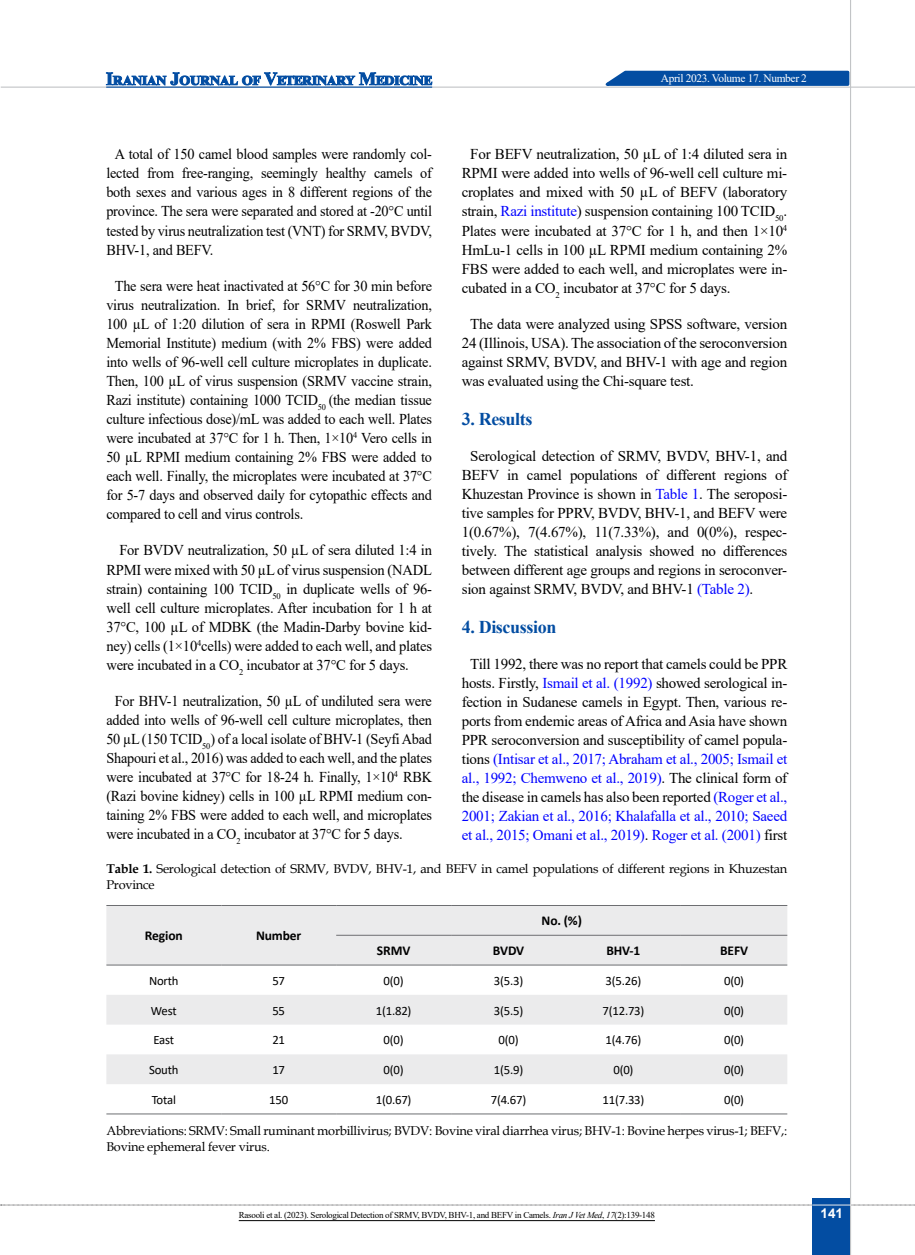
<style>
.page{position:relative;width:915px;height:1255px;background:#fff}
.page>*{position:absolute;margin:0;border:0;box-sizing:border-box;transform-origin:0 0}
.t1{font:700 18px "Times New Roman";letter-spacing:-.02em;color:#034da2}
.t2{font:15px/19px "Times New Roman";letter-spacing:-.015em;color:#000;text-align:justify}
.t3{font:15px/19px "Times New Roman";letter-spacing:-.015em;color:#000;text-align:justify;scale:.95 1}
.t4{font:700 13.5px "Calibri";letter-spacing:-.01em;color:#000}
.t5{font:700 13.5px "Arial";color:#fff}
.t6{font:12.75px/16.5px "Book Antiqua";letter-spacing:-.015em;color:#000}
.t7{font:12.75px "Calibri";letter-spacing:-.015em;color:#000}
.t8{font:11.4px "Times New Roman";letter-spacing:-.03em;color:#fff}
.t9{font:9px "Times New Roman";letter-spacing:-.03em;color:#000}
.s1{color:#00f}
.s2{font-weight:700}
.s3{font-style:italic}
</style>
<div class="page">
<svg style="left:1px;top:1204px;width:914px;height:1px"></svg>
<div style="left:812px;top:1198px;width:38px;height:56px;background:#034da2"></div>
<hr style="left:849px;top:0;width:1px;height:1254px;background:#c2c4c6">
<hr style="left:1px;top:87px;width:913px;height:1px;background:#c2c4c6">
<hr style="left:812px;top:1204px;width:38px;height:1px;background:#ebebec">
<svg style="left:597px;top:69px;width:253px;height:18px;background:#3772b4"></svg>
<svg style="left:106px;top:72px;width:326px;height:14px"></svg>
<hr style="left:106px;top:87px;width:326px;height:1px;background:#034da2">
<svg style="left:106px;top:906px;width:681px;height:178px;fill:#ebebec"></svg>
<hr style="left:106px;top:1113px;width:115px;height:1px;background:#6d6e71">
<hr style="left:221px;top:1113px;width:115px;height:1px;background:#6d6e71">
<hr style="left:336px;top:1113px;width:115px;height:1px;background:#6d6e71">
<hr style="left:451px;top:1113px;width:115px;height:1px;background:#6d6e71">
<hr style="left:566px;top:1113px;width:114px;height:1px;background:#6d6e71">
<hr style="left:680px;top:1113px;width:107px;height:1px;background:#6d6e71">
<hr style="left:106px;top:905px;width:115px;height:1px;background:#6d6e71">
<hr style="left:221px;top:905px;width:115px;height:1px;background:#6d6e71">
<hr style="left:336px;top:905px;width:115px;height:1px;background:#6d6e71">
<hr style="left:451px;top:905px;width:115px;height:1px;background:#6d6e71">
<hr style="left:566px;top:905px;width:114px;height:1px;background:#6d6e71">
<hr style="left:680px;top:905px;width:107px;height:1px;background:#6d6e71">
<hr style="left:336px;top:934px;width:115px;height:1px;background:#6d6e71">
<hr style="left:451px;top:934px;width:115px;height:1px;background:#6d6e71">
<hr style="left:566px;top:934px;width:114px;height:1px;background:#6d6e71">
<hr style="left:680px;top:934px;width:107px;height:1px;background:#6d6e71">
<hr style="left:106px;top:964px;width:115px;height:1px;background:#6d6e71">
<hr style="left:221px;top:964px;width:115px;height:1px;background:#6d6e71">
<hr style="left:336px;top:964px;width:115px;height:1px;background:#6d6e71">
<hr style="left:451px;top:964px;width:115px;height:1px;background:#6d6e71">
<hr style="left:566px;top:964px;width:114px;height:1px;background:#6d6e71">
<hr style="left:680px;top:964px;width:107px;height:1px;background:#6d6e71">
<hr style="left:239px;top:1220px;width:415px;height:1px;background:#000">
<p class="t8" style="left:660px;top:70px;width:148px">April 2023. Volume 17. Number 2</p>
<p class="t3" style="left:106px;top:144px;width:344px;text-indent:9px">A total of 150 camel blood samples were randomly col&shy;lected from free-ranging, seemingly healthy camels of both sexes and various ages in 8 different regions of the province. The sera were separated and stored at -20°C until tested by virus neutralization test (VNT) for SRMV, BVDV, BHV-1, and BEFV.</p>
<p class="t3" style="left:106px;top:276px;width:344px;text-indent:9px">The sera were heat inactivated at 56°C for 30 min before virus neutralization. In brief, for SRMV neutralization, 100 µL of 1:20 dilution of sera in RPMI (Roswell Park Memorial Institute) medium (with 2% FBS) were added into wells of 96-well cell culture microplates in duplicate.<br>Then, 100 µL of virus suspension (SRMV vaccine strain, Razi institute) containing 1000 TCID<sub>50</sub> (the median tissue culture infectious dose)/mL was added to each well. Plates were incubated at 37°C for 1 h. Then, 1×10<sup>4</sup> Vero cells in 50 µL RPMI medium containing 2% FBS were added to each well. Finally, the microplates were incubated at 37°C for 5-7 days and observed daily for cytopathic effects and compared to cell and virus controls.</p>
<p class="t2" style="left:106px;top:540px;width:327px;text-indent:13px">For BVDV neutralization, 50 µL of sera diluted 1:4 in RPMI were mixed with 50 µL of virus suspension (NADL strain) containing 100 TCID<sub>50</sub> in duplicate wells of 96- well cell culture microplates. After incubation for 1 h at 37°C, 100 µL of MDBK (the Madin-Darby bovine kid&shy;ney) cells (1×10<sup>4</sup>cells) were added to each well, and plates were incubated in a CO<sub>2</sub> incubator at 37°C for 5 days.</p>
<p class="t3" style="left:106px;top:691px;width:344px;text-indent:9px">For BHV-1 neutralization, 50 µL of undiluted sera were added into wells of 96-well cell culture microplates, then 50 µL (150 TCID<sub>50</sub>) of a local isolate of BHV-1 (Seyfi Abad Shapouri et al., 2016) was added to each well, and the plates were incubated at 37°C for 18-24 h. Finally, 1×10<sup>4</sup> RBK (Razi bovine kidney) cells in 100 µL RPMI medium con&shy;taining 2% FBS were added to each well, and microplates were incubated in a CO<sub>2</sub> incubator at 37°C for 5 days.</p>
<p class="t2" style="left:461px;top:144px;width:327px;text-indent:9px">For BEFV neutralization, 50 µL of 1:4 diluted sera in RPMI were added into wells of 96-well cell culture mi&shy;croplates and mixed with 50 µL of BEFV (laboratory strain, <span class="s1">Razi institute</span>) suspension containing 100 TCID<sub>50</sub>.<br>Plates were incubated at 37°C for 1 h, and then 1×10<sup>4<br></sup>HmLu-1 cells in 100 µL RPMI medium containing 2% FBS were added to each well, and microplates were in&shy;cubated in a CO<sub>2</sub> incubator at 37°C for 5 days.</p>
<p class="t2" style="left:461px;top:314px;width:327px;text-indent:9px">The data were analyzed using SPSS software, version 24 (Illinois, USA). The association of the seroconversion against SRMV, BVDV, and BHV-1 with age and region was evaluated using the Chi-square test.</p>
<p class="t1" style="left:461px;top:405px;width:72px">3. Results</p>
<p class="t2" style="left:461px;top:445px;width:327px;text-indent:9px">Serological detection of SRMV, BVDV, BHV-1, and BEFV in camel populations of different regions of Khuzestan Province is shown in <span class="s1">Table 1</span>. The seroposi&shy;tive samples for PPRV, BVDV, BHV-1, and BEFV were 1(0.67%), 7(4.67%), 11(7.33%), and 0(0%), respec&shy;tively. The statistical analysis showed no differences between different age groups and regions in seroconver&shy;sion against SRMV, BVDV, and BHV-1 <span class="s1">(Table 2)</span>.</p>
<p class="t1" style="left:461px;top:613px;width:96px">4. Discussion</p>
<p class="t2" style="left:461px;top:653px;width:327px;text-align:center">Till 1992, there was no report that camels could be PPR hosts. Firstly, <span class="s1">Ismail et al. (1992)</span> showed serological in&shy;fection in Sudanese camels in Egypt. Then, various re&shy;ports from endemic areas of Africa and Asia have shown PPR seroconversion and susceptibility of camel popula&shy;tions <span class="s1">(Intisar et al., 2017; Abraham et al., 2005; Ismail et al., 1992; Chemweno et al., 2019)</span>. The clinical form of the disease in camels has also been reported <span class="s1">(Roger et al., 2001; Zakian et al., 2016; Khalafalla et al., 2010; Saeed et al., 2015; Omani et al., 2019)</span>. <span class="s1">Roger et al. (2001)</span> first</p>
<p class="t6" style="left:106px;top:859px;width:682px"><span class="s2">Table 1.</span> Serological detection of SRMV, BVDV, BHV-1, and BEFV in camel populations of different regions in Khuzestan<br>Province</p>
<p class="t4" style="left:145px;top:926px;width:39px">Region</p>
<p class="t4" style="left:256px;top:926px;width:47px">Number</p>
<p class="t4" style="left:541px;top:911px;width:42px">No. (%)</p>
<p class="t4" style="left:377px;top:941px;width:35px">SRMV</p>
<p class="t4" style="left:493px;top:941px;width:33px">BVDV</p>
<p class="t4" style="left:606px;top:941px;width:35px">BHV-1</p>
<p class="t4" style="left:720px;top:941px;width:29px">BEFV</p>
<p class="t7" style="left:149px;top:971px;width:31px">North</p>
<p class="t7" style="left:272px;top:971px;width:14px">57</p>
<p class="t7" style="left:383px;top:971px;width:22px">0(0)</p>
<p class="t7" style="left:493px;top:971px;width:31px">3(5.3)</p>
<p class="t7" style="left:605px;top:971px;width:37px">3(5.26)</p>
<p class="t7" style="left:723px;top:971px;width:22px">0(0)</p>
<p class="t7" style="left:151px;top:1001px;width:27px">West</p>
<p class="t7" style="left:272px;top:1001px;width:14px">55</p>
<p class="t7" style="left:375px;top:1001px;width:37px">1(1.82)</p>
<p class="t7" style="left:493px;top:1001px;width:31px">3(5.5)</p>
<p class="t7" style="left:602px;top:1001px;width:43px">7(12.73)</p>
<p class="t7" style="left:723px;top:1001px;width:22px">0(0)</p>
<p class="t7" style="left:153px;top:1031px;width:22px">East</p>
<p class="t7" style="left:272px;top:1031px;width:14px">21</p>
<p class="t7" style="left:383px;top:1031px;width:22px">0(0)</p>
<p class="t7" style="left:498px;top:1031px;width:22px">0(0)</p>
<p class="t7" style="left:605px;top:1031px;width:37px">1(4.76)</p>
<p class="t7" style="left:723px;top:1031px;width:22px">0(0)</p>
<p class="t7" style="left:149px;top:1060px;width:31px">South</p>
<p class="t7" style="left:272px;top:1060px;width:14px">17</p>
<p class="t7" style="left:383px;top:1060px;width:22px">0(0)</p>
<p class="t7" style="left:493px;top:1060px;width:31px">1(5.9)</p>
<p class="t7" style="left:613px;top:1060px;width:22px">0(0)</p>
<p class="t7" style="left:723px;top:1060px;width:22px">0(0)</p>
<p class="t7" style="left:152px;top:1090px;width:26px">Total</p>
<p class="t7" style="left:269px;top:1090px;width:21px">150</p>
<p class="t7" style="left:375px;top:1090px;width:37px">1(0.67)</p>
<p class="t7" style="left:490px;top:1090px;width:37px">7(4.67)</p>
<p class="t7" style="left:602px;top:1090px;width:43px">11(7.33)</p>
<p class="t7" style="left:723px;top:1090px;width:22px">0(0)</p>
<p class="t6" style="left:106px;top:1121px;width:682px">Abbreviations: SRMV: Small ruminant morbillivirus; BVDV: Bovine viral diarrhea virus; BHV-1: Bovine herpes virus-1; BEFV,:<br>Bovine ephemeral fever virus.</p>
<p class="t9" style="left:239px;top:1208px;width:417px">Rasooli et al. (2023). Serological Detection of SRMV, BVDV, BHV-1, and BEFV in Camels. <span class="s3">Iran J Vet Med</span>, <span class="s3">17</span>(2):139-148</p>
<p class="t5" style="left:820px;top:1203px;width:24px">141</p>
</div>
